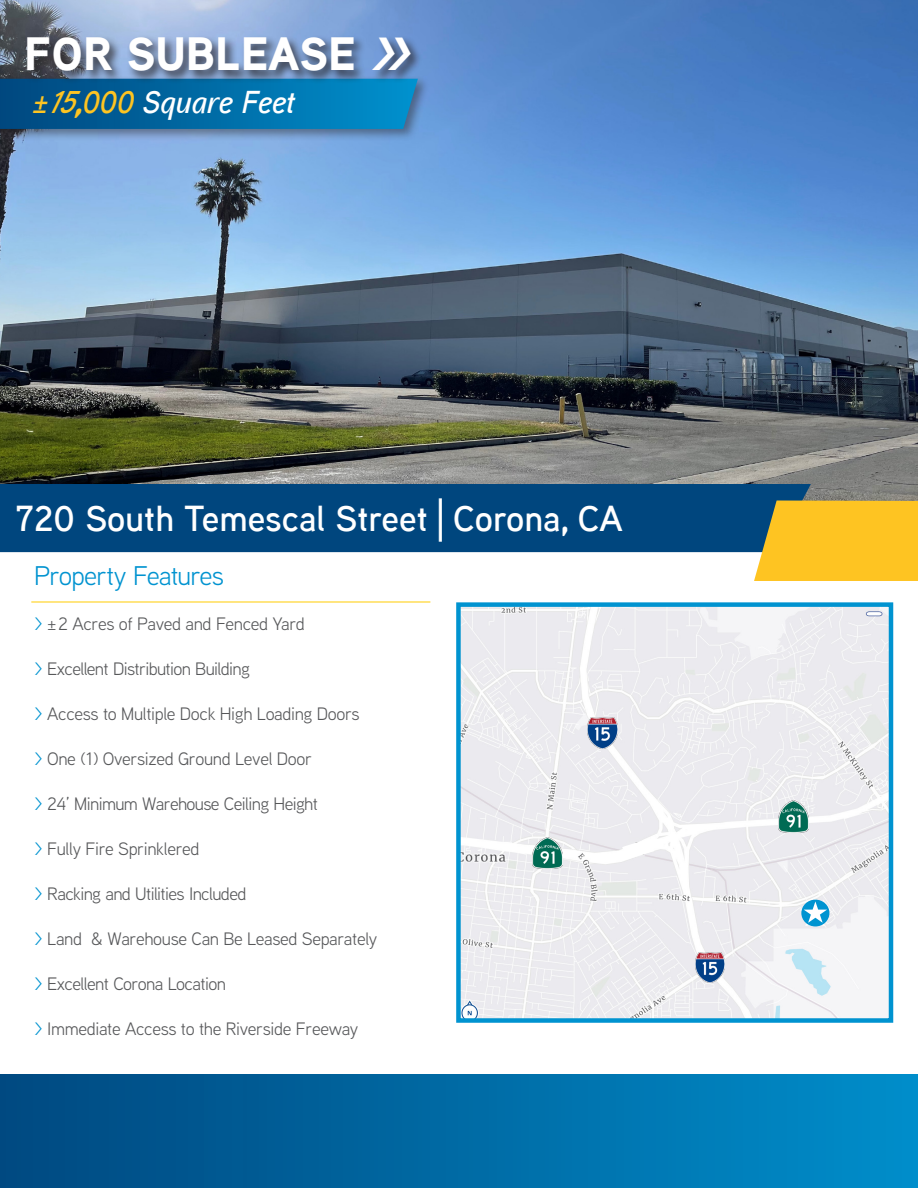
<style>
.page{position:relative;width:918px;height:1188px;background:#fff}
.page>*{position:absolute;margin:0;border:0;box-sizing:border-box;transform-origin:0 0}
.t1{font:900 46.5px "Aaux Next";color:#fff}
.t2{font:600 36px "Aaux Next";color:#fff}
.t3{font:italic 600 31.5px "Aaux Next";color:#fff}
.subheads{font:27px "Aaux Next";letter-spacing:-.03em;color:#0093d0}
.grey_bullets{font:18px "Aaux Next";letter-spacing:-.02em;color:#57585a}
.s1{font-style:italic}
.s2{color:#fec422}
.s3{font-weight:700;color:#fec422}
.s4{font-family:"Georgia";font-weight:400}
.s5{color:#0093d0}
</style>
<div class="page">
<hr style="left:31px;top:602px;width:399px;height:1px;background:#fc0">
<img style="left:461px;top:607px;width:427px;height:411px">
<div style="left:456px;top:602px;width:437px;height:421px;border:4px solid #0093d0"></div>
<div style="left:801px;top:900px;width:28px;height:26px;background:#0094d1;border-radius:50%"></div>
<svg style="left:804px;top:901px;width:23px;height:22px"></svg>
<img style="left:695px;top:953px;width:30px;height:30px">
<img style="left:588px;top:718px;width:29px;height:30px">
<img style="left:779px;top:801px;width:30px;height:31px">
<img style="left:533px;top:837px;width:29px;height:32px">
<svg style="left:589px;top:828px;width:80px;height:42px"></svg>
<img style="left:0;top:0;width:918px;height:500px">
<div style="left:0;top:1075px;width:918px;height:113px;background:linear-gradient(to right,#004880,#008dca)"></div>
<div style="left:0;top:75px;width:430px;height:67px;background:#231f20;opacity:.45"></div>
<svg style="left:0;top:79px;width:418px;height:50px;background:#016aa4"></svg>
<div style="left:24px;top:34px;width:399px;height:50px;background:#231f20;opacity:.8"></div>
<div style="left:0;top:484px;width:811px;height:68px;background:#00467e"></div>
<svg style="left:754px;top:500px;width:164px;height:81px;background:#edbc2a"></svg>
<p class="t1" style="left:24px;top:21px;width:389px">FOR SUBLEASE <span class="s1">&gt;&gt;</span></p>
<p class="t3" style="left:31px;top:81px;width:265px"><span class="s2">±15</span><span class="s3">,</span><span class="s2">000</span> Square Feet</p>
<p class="t2" style="left:16px;top:493px;width:609px">720 South Temescal Street<span class="s4">│</span>Corona, CA</p>
<p class="subheads" style="left:34px;top:557px;width:191px">Property Features</p>
<p class="grey_bullets" style="left:34px;top:612px;width:272px"><span class="s5">&gt;</span> ±2 Acres of Paved and Fenced Yard</p>
<p class="grey_bullets" style="left:34px;top:657px;width:217px"><span class="s5">&gt;</span> Excellent Distribution Building</p>
<p class="grey_bullets" style="left:34px;top:702px;width:327px"><span class="s5">&gt;</span> Access to Multiple Dock High Loading Doors</p>
<p class="grey_bullets" style="left:34px;top:747px;width:279px"><span class="s5">&gt;</span> One (1) Oversized Ground Level Door</p>
<p class="grey_bullets" style="left:34px;top:792px;width:285px"><span class="s5">&gt;</span> 24’ Minimum Warehouse Ceiling Height</p>
<p class="grey_bullets" style="left:34px;top:837px;width:167px"><span class="s5">&gt;</span> Fully Fire Sprinklered</p>
<p class="grey_bullets" style="left:34px;top:882px;width:214px"><span class="s5">&gt;</span> Racking and Utilities Included</p>
<p class="grey_bullets" style="left:34px;top:927px;width:345px"><span class="s5">&gt;</span> Land &amp; Warehouse Can Be Leased Separately</p>
<p class="grey_bullets" style="left:34px;top:972px;width:193px"><span class="s5">&gt;</span> Excellent Corona Location</p>
<p class="grey_bullets" style="left:34px;top:1017px;width:326px"><span class="s5">&gt;</span> Immediate Access to the Riverside Freeway</p>
</div>
